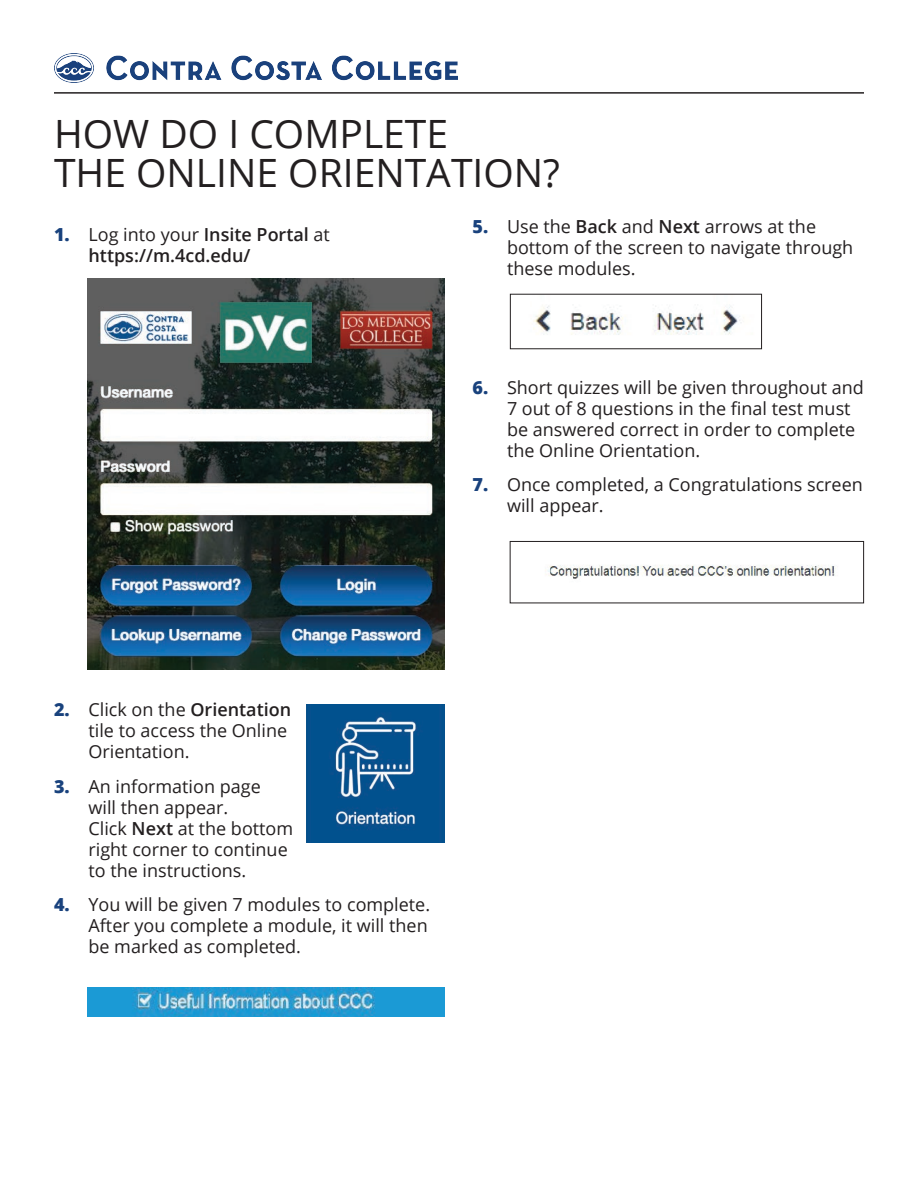
<style>
.page{position:relative;width:918px;height:1188px;background:#fff}
.page>*{position:absolute;margin:0;border:0;box-sizing:border-box;transform-origin:0 0}
.Headline_Title{font:39px/39px "Open Sans";color:#231f20}
.t1{font:18px/21px "Open Sans";color:#231f20}
.t2{font:600 18px/21px "Open Sans";color:#231f20}
.s1{font-weight:800;color:#19427d}
.s2{font-weight:600}
.s3{font-weight:400}
</style>
<div class="page">
<img style="left:54px;top:54px;width:404px;height:29px">
<hr style="left:54px;top:92px;width:810px;height:2px;background:#231f20">
<img style="left:88px;top:279px;width:357px;height:391px">
<img style="left:307px;top:704px;width:138px;height:138px">
<img style="left:88px;top:987px;width:356px;height:29px">
<img style="left:533px;top:306px;width:211px;height:29px">
<div style="left:510px;top:294px;width:252px;height:55px;border:1px solid #231f20"></div>
<img style="left:545px;top:565px;width:291px;height:14px">
<div style="left:510px;top:541px;width:354px;height:62px;border:1px solid #231f20"></div>
<h1 class="Headline_Title" style="left:54px;top:113px;width:507px">HOW DO I COMPLETE<br>THE ONLINE ORIENTATION?</h1>
<p class="t1" style="left:507px;top:216px;width:348px;text-indent:-34px"><span class="s1">5.</span> Use the <span class="s2">Back</span> and <span class="s2">Next</span> arrows at the bottom of the screen to navigate through these modules.</p>
<p class="t2" style="left:88px;top:223px;width:243px;text-indent:-34px"><span class="s1">1.</span> <span class="s3">Log into your</span> Insite Portal <span class="s3">at </span>https://m.4cd.edu/</p>
<p class="t1" style="left:507px;top:376px;width:359px;text-indent:-34px"><span class="s1">6.</span> Short quizzes will be given throughout and 7 out of 8 questions in the final test must be answered correct in order to complete the Online Orientation.</p>
<p class="t1" style="left:507px;top:474px;width:357px;text-indent:-34px"><span class="s1">7.</span> Once completed, a Congratulations screen will appear.</p>
<p class="t1" style="left:88px;top:699px;width:204px;text-indent:-34px"><span class="s1">2.</span> Click on the <span class="s2">Orientation </span>tile to access the Online<br>Orientation.</p>
<p class="t1" style="left:88px;top:775px;width:206px;text-indent:-34px"><span class="s1">3.</span> An information page<br>will then appear.<br>Click <span class="s2">Next</span> at the bottom right corner to continue to the instructions.</p>
<p class="t1" style="left:88px;top:894px;width:343px;text-indent:-34px"><span class="s1">4.</span> You will be given 7 modules to complete.<br>After you complete a module, it will then be marked as completed.</p>
</div>
